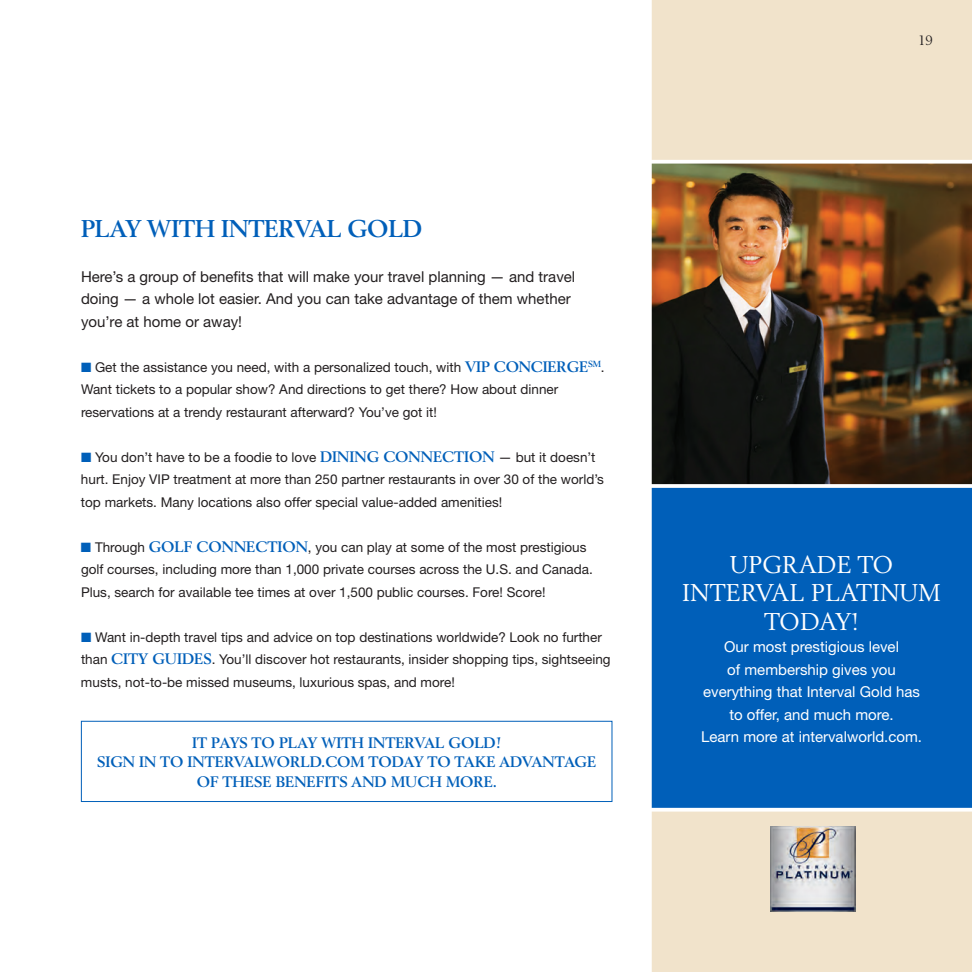
<style>
.page{position:relative;width:972px;height:972px;background:#fff}
.page>*{position:absolute;margin:0;border:0;box-sizing:border-box;transform-origin:0 0}
.t1{font:24px "Berling LT Std";color:#fff}
.t2{font:700 24px "Berling LT Std";letter-spacing:-.01em;color:#005fb9}
.t3{font:15px/22.5px "Helvetica Neue LT Pro";color:#231f20}
.t4{font:15px/22.5px "Helvetica Neue LT Pro";color:#fff;text-align:center}
.t5{font:700 15px/19.5px "Berling LT Std";color:#005fb9;text-align:center}
.t6{font:13.5px/22.5px "Helvetica Neue LT Pro";color:#231f20}
.t7{font:13.5px "Berling LT Std";color:#231f20}
.s1{color:#005fb9}
.s2{font-family:"Berling LT Std";font-weight:700;font-size:15px;color:#005fb9}
</style>
<div class="page">
<div style="left:650px;top:0;width:322px;height:162px;background:#f1e3cb"></div>
<div style="left:650px;top:810px;width:322px;height:162px;background:#f1e3cb"></div>
<img style="left:652px;top:164px;width:320px;height:320px">
<img style="left:771px;top:826px;width:85px;height:85px">
<div style="left:81px;top:721px;width:531px;height:81px;border:1px solid #005fb9"></div>
<div style="left:650px;top:486px;width:322px;height:324px;background:#005fb9"></div>
<svg style="left:650px;top:0;width:2px;height:972px;fill:#fefcf9"></svg>
<svg style="left:650px;top:484px;width:322px;height:4px"></svg>
<svg style="left:650px;top:808px;width:322px;height:4px"></svg>
<svg style="left:650px;top:160px;width:322px;height:4px"></svg>
<p class="t2" style="left:81px;top:214px;width:343px">PLAY WITH INTERVAL GOLD</p>
<p class="t3" style="left:81px;top:265px;width:496px">Here’s a group of benefits that will make your travel planning — and travel doing — a whole lot easier. And you can take advantage of them whether you’re at home or away!</p>
<p class="t6" style="left:81px;top:355px;width:525px"><span class="s1">■</span> Get the assistance you need, with a personalized touch, with <span class="s2">VIP CONCIERGE</span><sup>SM</sup>.<br>Want tickets to a popular show? And directions to get there? How about dinner reservations at a trendy restaurant afterward? You’ve got it!</p>
<p class="t6" style="left:81px;top:445px;width:524px"><span class="s1">■</span> You don’t have to be a foodie to love <span class="s2">DINING CONNECTION</span> — but it doesn’t hurt. Enjoy VIP treatment at more than 250 partner restaurants in over 30 of the world’s top markets. Many locations also offer special value-added amenities!</p>
<p class="t6" style="left:81px;top:535px;width:513px"><span class="s1">■</span> Through <span class="s2">GOLF CONNECTION</span>, you can play at some of the most prestigious golf courses, including more than 1,000 private courses across the U.S. and Canada.<br>Plus, search for available tee times at over 1,500 public courses. Fore! Score!</p>
<p class="t6" style="left:81px;top:625px;width:531px"><span class="s1">■</span> Want in-depth travel tips and advice on top destinations worldwide? Look no further than <span class="s2">CITY GUIDES</span>. You’ll discover hot restaurants, insider shopping tips, sightseeing musts, not-to-be missed museums, luxurious spas, and more!</p>
<p class="t5" style="left:192px;top:733px;width:311px">IT PAYS TO PLAY WITH INTERVAL GOLD!</p>
<p class="t5" style="left:97px;top:752px;width:501px">SIGN IN TO INTERVALWORLD.COM TODAY TO TAKE ADVANTAGE<br>OF THESE BENEFITS AND MUCH MORE.</p>
<p class="t7" style="left:918px;top:32px;width:17px">19</p>
<p class="t1" style="left:730px;top:550px;width:165px">UPGRADE TO</p>
<p class="t1" style="left:682px;top:578px;width:260px">INTERVAL PLATINUM</p>
<p class="t1" style="left:764px;top:607px;width:96px">TODAY!</p>
<p class="t4" style="left:703px;top:635px;width:218px">Our most prestigious level<br>of membership gives you everything that Interval Gold has to offer, and much more.</p>
<p class="t4" style="left:701px;top:725px;width:222px">Learn more at intervalworld.com.</p>
</div>
